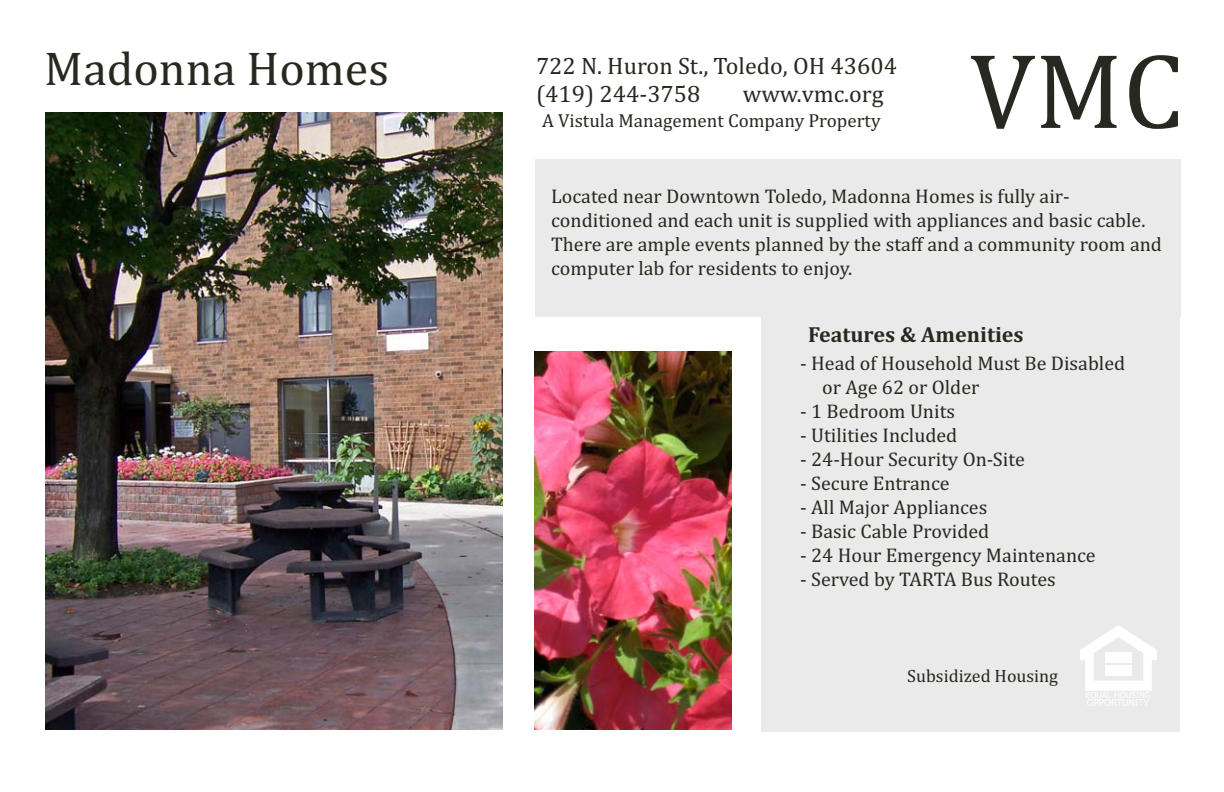
<style>
.page{position:relative;width:1224px;height:792px;background:#fff}
.page>*{position:absolute;margin:0;border:0;box-sizing:border-box;transform-origin:0 0}
.t1{font:108px "Cambria";color:#26291f}
.t2{font:48px "Cambria";color:#26291f}
.t3{font:24px "Cambria";color:#26291f}
.t4{font:700 22px "Cambria";color:#26291f}
.t5{font:20px/24px "Cambria";color:#26291f}
.t6{font:19px "Cambria";color:#26291f}
.t7{font:18px "Cambria";color:#26281e}
</style>
<div class="page">
<img style="left:46px;top:112px;width:457px;height:618px">
<img style="left:535px;top:351px;width:196px;height:379px">
<div style="left:762px;top:316px;width:418px;height:415px;background:#e9eae9"></div>
<div style="left:535px;top:159px;width:645px;height:157px;background:#e9eae9"></div>
<svg style="left:1080px;top:625px;width:77px;height:66px"></svg>
<div style="left:1105px;top:653px;width:27px;height:10px;background:#fff"></div>
<div style="left:1105px;top:665px;width:27px;height:10px;background:#fff"></div>
<h2 class="t2" style="left:44px;top:52px;width:346px">Madonna Homes</h2>
<p class="t3" style="left:536px;top:57px;width:362px">722 N. Huron St., Toledo, OH 43604</p>
<p class="t3" style="left:536px;top:86px;width:166px">(419) 244-3758</p>
<p class="t3" style="left:743px;top:86px;width:142px">www.vmc.org</p>
<p class="t6" style="left:542px;top:114px;width:340px">A Vistula Management Company Property</p>
<h1 class="t1" style="left:970px;top:53px;width:216px">VMC</h1>
<p class="t5" style="left:551px;top:186px;width:612px">Located near Downtown Toledo, Madonna Homes is fully air&shy;conditioned and each unit is supplied with appliances and basic cable.<br>There are ample events planned by the staff and a community room and computer lab for residents to enjoy.</p>
<p class="t4" style="left:808px;top:322px;width:217px">Features &amp; Amenities</p>
<p class="t5" style="left:822px;top:353px;width:305px;text-indent:-22px">- Head of Household Must Be Disabled or Age 62 or Older</p>
<p class="t5" style="left:800px;top:401px;width:156px">- 1 Bedroom Units</p>
<p class="t5" style="left:800px;top:425px;width:159px">- Utilities Included</p>
<p class="t5" style="left:800px;top:449px;width:226px">- 24-Hour Security On-Site</p>
<p class="t5" style="left:800px;top:473px;width:151px">- Secure Entrance</p>
<p class="t5" style="left:800px;top:497px;width:189px">- All Major Appliances</p>
<p class="t5" style="left:800px;top:521px;width:191px">- Basic Cable Provided</p>
<p class="t5" style="left:800px;top:545px;width:297px">- 24 Hour Emergency Maintenance</p>
<p class="t5" style="left:800px;top:569px;width:257px">- Served by TARTA Bus Routes</p>
<p class="t7" style="left:907px;top:669px;width:152px">Subsidized Housing</p>
</div>
